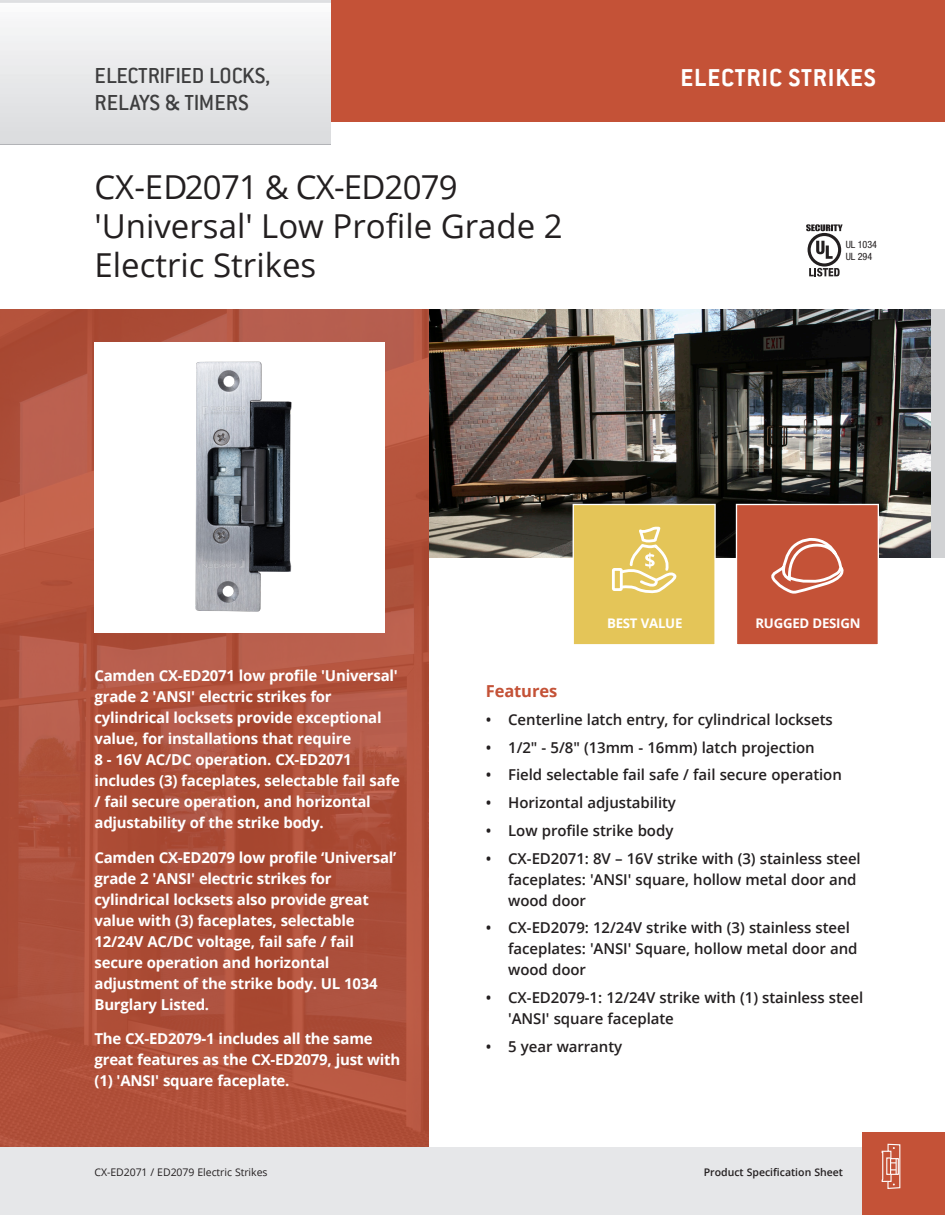
<style>
.page{position:relative;width:945px;height:1215px;background:#fff}
.page>*{position:absolute;margin:0;border:0;box-sizing:border-box;transform-origin:0 0}
.t1{font:33px/39px "Open Sans";color:#231f20}
.t2{font:33px "Open Sans";letter-spacing:-.025em;color:#231f20}
.N-SS-H_Top_page{font:700 27px "Conduit ITC";letter-spacing:.03em;color:#fff}
.H-SS-Categories{font:500 24px "Conduit ITC";letter-spacing:-.005em;color:#3e3e3f}
._2018-FeatureBullets-V1{font:700 16.5px "Open Sans";letter-spacing:-.005em;color:#c45237}
.t3{font:700 15px/21px "Open Sans";letter-spacing:-.015em;color:#fff}
._2018-FeatureBullets-V1-2{font:600 15px/21px "Open Sans";letter-spacing:-.005em;color:#231f20}
.Body{font:700 13.2px "Open Sans";letter-spacing:-.02em;color:#fff}
.feature_bullets_v1{font:10.5px "Open Sans";letter-spacing:-.005em;color:#231f20}
.feature_bullets_v1-2{font:600 10.5px "Open Sans";color:#231f20}
.t4{font:condensed 10.05px/12px "Helvetica Neue";color:#231f20}
</style>
<div class="page">
<div style="left:410px;top:310px;width:535px;height:248px;background:#d1d2d4"></div>
<img style="left:429px;top:310px;width:502px;height:248px">
<svg style="left:0;top:310px;width:429px;height:838px;background:#b0523c"></svg>
<div style="left:94px;top:342px;width:291px;height:291px;background:#fff"></div>
<img style="left:195px;top:361px;width:97px;height:251px">
<div style="left:573px;top:504px;width:142px;height:141px;background:#e4c558"></div>
<svg style="left:623px;top:528px;width:54px;height:66px"></svg>
<div style="left:612px;top:568px;width:11px;height:23px;border:3px solid #fff"></div>
<div style="left:573px;top:504px;width:143px;height:141px;border:1px solid #fff"></div>
<div style="left:736px;top:504px;width:142px;height:141px;background:#c45237"></div>
<svg style="left:771px;top:538px;width:73px;height:56px"></svg>
<div style="left:736px;top:504px;width:143px;height:141px;border:1px solid #fff"></div>
<svg style="left:806px;top:224px;width:37px;height:53px"></svg>
<div style="left:32px;top:0;width:913px;height:121px;background:#c45237"></div>
<img style="left:0;top:0;width:331px;height:144px">
<div style="left:0;top:1148px;width:945px;height:67px;background:#e6e7e9"></div>
<div style="left:862px;top:1132px;width:83px;height:83px;background:#c45237"></div>
<svg style="left:881px;top:1143px;width:20px;height:46px"></svg>
<p class="H-SS-Categories" style="left:94px;top:62px;width:178px">ELECTRIFIED LOCKS,</p>
<p class="N-SS-H_Top_page" style="left:681px;top:62px;width:197px">ELECTRIC STRIKES</p>
<p class="H-SS-Categories" style="left:94px;top:89px;width:156px">RELAYS &amp; TIMERS</p>
<p class="t2" style="left:94px;top:164px;width:365px">CX-ED2071 &amp; CX-ED2079</p>
<p class="t1" style="left:94px;top:205px;width:470px">'Universal' Low Profile Grade 2<br>Electric Strikes</p>
<p class="t4" style="left:846px;top:238px;width:33px">UL 1034<br>UL 294</p>
<p class="Body" style="left:607px;top:614px;width:77px">BEST VALUE</p>
<p class="Body" style="left:755px;top:614px;width:107px">RUGGED DESIGN</p>
<p class="t3" style="left:94px;top:665px;width:307px">Camden CX-ED2071 low profile 'Universal' grade 2 'ANSI' electric strikes for cylindrical locksets provide exceptional value, for installations that require<br>8 - 16V AC/DC operation. CX-ED2071 includes (3) faceplates, selectable fail safe / fail secure operation, and horizontal adjustability of the strike body.</p>
<p class="t3" style="left:94px;top:846px;width:303px">Camden CX-ED2079 low profile ‘Universal’ grade 2 'ANSI' electric strikes for cylindrical locksets also provide great value with (3) faceplates, selectable 12/24V AC/DC voltage, fail safe / fail secure operation and horizontal adjustment of the strike body. UL 1034<br>Burglary Listed.</p>
<p class="t3" style="left:94px;top:1028px;width:307px">The CX-ED2079-1 includes all the same great features as the CX-ED2079, just with (1) 'ANSI' square faceplate.</p>
<p class="_2018-FeatureBullets-V1" style="left:486px;top:680px;width:73px">Features</p>
<p class="_2018-FeatureBullets-V1-2" style="left:486px;top:709px;width:349px">• Centerline latch entry, for cylindrical locksets</p>
<p class="_2018-FeatureBullets-V1-2" style="left:486px;top:736px;width:331px">• 1/2" - 5/8" (13mm - 16mm) latch projection</p>
<p class="_2018-FeatureBullets-V1-2" style="left:486px;top:764px;width:358px">• Field selectable fail safe / fail secure operation</p>
<p class="_2018-FeatureBullets-V1-2" style="left:486px;top:792px;width:192px">• Horizontal adjustability</p>
<p class="_2018-FeatureBullets-V1-2" style="left:486px;top:820px;width:189px">• Low profile strike body</p>
<p class="_2018-FeatureBullets-V1-2" style="left:508px;top:847px;width:354px;text-indent:-22px">• CX-ED2071: 8V – 16V strike with (3) stainless steel faceplates: 'ANSI' square, hollow metal door and wood door</p>
<p class="_2018-FeatureBullets-V1-2" style="left:508px;top:917px;width:351px;text-indent:-22px">• CX-ED2079: 12/24V strike with (3) stainless steel faceplates: 'ANSI' Square, hollow metal door and wood door</p>
<p class="_2018-FeatureBullets-V1-2" style="left:508px;top:987px;width:356px;text-indent:-22px">• CX-ED2079-1: 12/24V strike with (1) stainless steel 'ANSI' square faceplate</p>
<p class="_2018-FeatureBullets-V1-2" style="left:486px;top:1036px;width:138px">• 5 year warranty</p>
<p class="feature_bullets_v1" style="left:94px;top:1165px;width:175px">CX-ED2071 / ED2079 Electric Strikes</p>
<p class="feature_bullets_v1-2" style="left:704px;top:1165px;width:141px">Product Specification Sheet</p>
</div>
